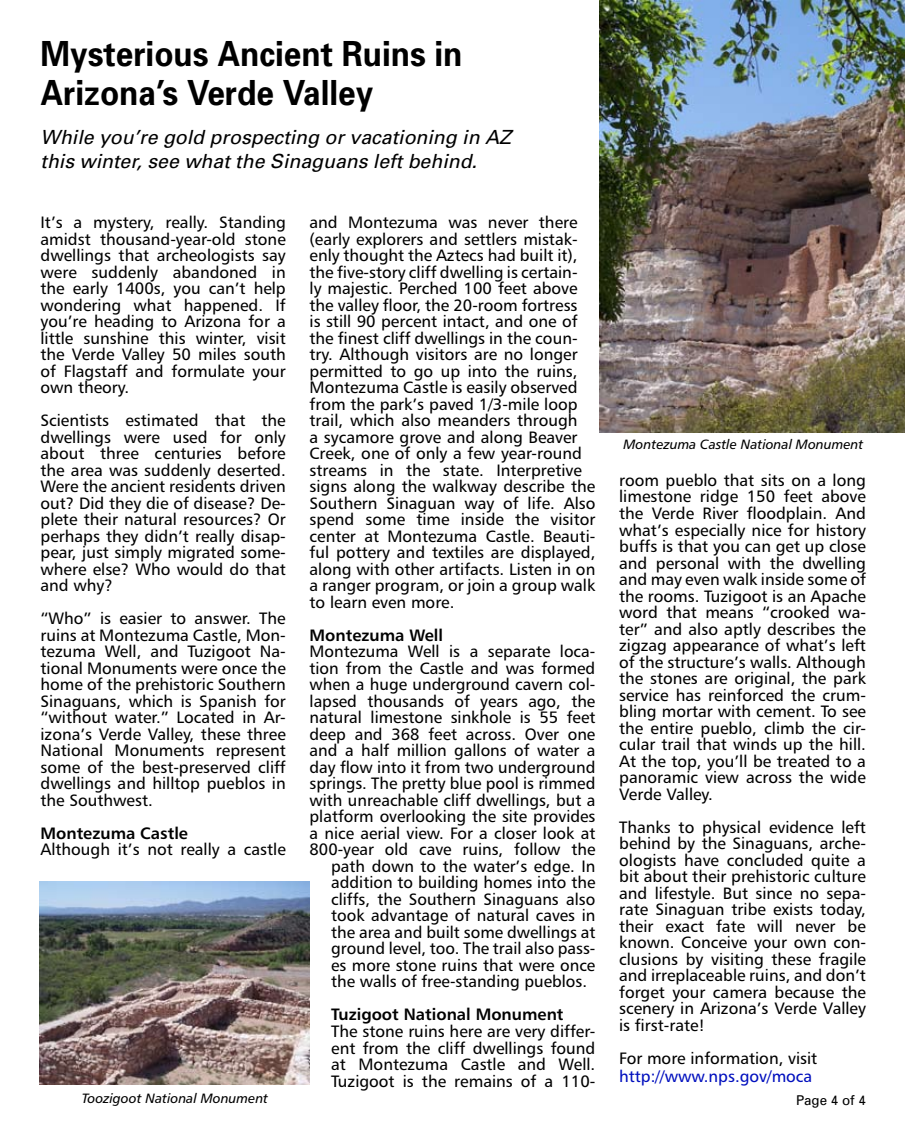
<style>
.page{position:relative;width:905px;height:1148px;background:#fff}
.page>*{position:absolute;margin:0;border:0;box-sizing:border-box;transform-origin:0 0}
.t1{font:700 34.65px/39px "Univers";color:#000;scale:.91 1}
.t2{font:italic 19.5px/24px "Univers";color:#000}
.t3{font:16.5px/16.5px "Humanist 777 BT Roman B";color:#000;text-align:justify}
.t4{font:16.5px "Humanist 777 BT Bold B";color:#000}
.t5{font:16.5px "Humanist 777 BT Roman B";color:#000fbe}
.t6{font:13.5px "Humanist 777 BT Italic B";color:#000}
.t7{font:13.5px "Univers";color:#000}
</style>
<div class="page">
<img style="left:39px;top:882px;width:270px;height:202px">
<img style="left:599px;top:0;width:305px;height:432px">
<h1 class="t1" style="left:40px;top:33px;width:465px">Mysterious Ancient Ruins in<br>Arizona’s Verde Valley</h1>
<p class="t2" style="left:40px;top:125px;width:472px">While you’re gold prospecting or vacationing in AZ this winter, see what the Sinaguans left behind.</p>
<p class="t3" style="left:40px;top:214px;width:247px">It’s a mystery, really. Standing amidst thousand-year-old stone dwellings that archeologists say were suddenly abandoned in the early 1400s, you can’t help wondering what happened. If you’re heading to Arizona for a little sunshine this winter, visit the Verde Valley 50 miles south of Flagstaff and formulate your own theory.</p>
<p class="t3" style="left:40px;top:412px;width:247px">Scientists estimated that the dwellings were used for only about three centuries before the area was suddenly deserted.<br>Were the ancient residents driven out? Did they die of disease? De&shy;plete their natural resources? Or perhaps they didn’t really disap&shy;pear, just simply migrated some&shy;where else? Who would do that and why?</p>
<p class="t3" style="left:40px;top:610px;width:247px">“Who” is easier to answer. The ruins at Montezuma Castle, Mon&shy;tezuma Well, and Tuzigoot Na&shy;tional Monuments were once the home of the prehistoric Southern Sinaguans, which is Spanish for “without water.” Located in Ar&shy;izona’s Verde Valley, these three National Monuments represent some of the best-preserved cliff dwellings and hilltop pueblos in the Southwest.</p>
<p class="t4" style="left:40px;top:822px;width:149px">Montezuma Castle</p>
<p class="t3" style="left:40px;top:841px;width:247px">Although it’s not really a castle</p>
<p class="t6" style="left:82px;top:1090px;width:188px">Toozigoot National Monument</p>
<p class="t3" style="left:309px;top:214px;width:287px;text-align:left">and Montezuma was never there (early explorers and settlers mistak&shy;enly thought the Aztecs had built it), the five-story cliff dwelling is certain-<br>ly majestic. Perched 100 feet above the valley floor, the 20-room fortress<br>is still 90 percent intact, and one of the finest cliff dwellings in the coun&shy;try. Although visitors are no longer permitted to go up into the ruins, Montezuma Castle is easily observed from the park’s paved 1/3-mile loop trail, which also meanders through<br>a sycamore grove and along Beaver Creek, one of only a few year-round streams in the state. Interpretive signs along the walkway describe the Southern Sinaguan way of life. Also spend some time inside the visitor center at Montezuma Castle. Beauti&shy;ful pottery and textiles are displayed, along with other artifacts. Listen in on a ranger program, or join a group walk to learn even more.</p>
<p class="t4" style="left:309px;top:624px;width:135px">Montezuma Well</p>
<p class="t3" style="left:309px;top:643px;width:287px">Montezuma Well is a separate loca-</p>
<p class="t3" style="left:309px;top:659px;width:287px">tion from the Castle and was formed</p>
<p class="t3" style="left:309px;top:676px;width:287px">when a huge underground cavern col-</p>
<p class="t3" style="left:309px;top:692px;width:287px">lapsed thousands of years ago, the</p>
<p class="t3" style="left:309px;top:709px;width:287px">natural limestone sinkhole is 55 feet</p>
<p class="t3" style="left:309px;top:725px;width:287px">deep and 368 feet across. Over one</p>
<p class="t3" style="left:309px;top:742px;width:287px">and a half million gallons of water a</p>
<p class="t3" style="left:309px;top:758px;width:287px">day flow into it from two underground</p>
<p class="t3" style="left:309px;top:775px;width:287px">springs. The pretty blue pool is rimmed</p>
<p class="t3" style="left:309px;top:791px;width:287px">with unreachable cliff dwellings, but a</p>
<p class="t3" style="left:309px;top:808px;width:287px">platform overlooking the site provides</p>
<p class="t3" style="left:309px;top:824px;width:287px">a nice aerial view. For a closer look at</p>
<p class="t3" style="left:309px;top:841px;width:287px">800-year old cave ruins, follow the</p>
<p class="t3" style="left:331px;top:857px;width:266px">path down to the water’s edge. In</p>
<p class="t3" style="left:331px;top:874px;width:266px">addition to building homes into the</p>
<p class="t3" style="left:331px;top:890px;width:266px">cliffs, the Southern Sinaguans also</p>
<p class="t3" style="left:331px;top:907px;width:266px">took advantage of natural caves in</p>
<p class="t3" style="left:331px;top:923px;width:266px">the area and built some dwellings at</p>
<p class="t3" style="left:331px;top:940px;width:266px">ground level, too. The trail also pass-</p>
<p class="t3" style="left:331px;top:956px;width:266px">es more stone ruins that were once</p>
<p class="t3" style="left:331px;top:973px;width:257px">the walls of free-standing pueblos.</p>
<p class="t4" style="left:331px;top:1004px;width:234px">Tuzigoot National Monument</p>
<p class="t3" style="left:331px;top:1022px;width:266px">The stone ruins here are very differ&shy;ent from the cliff dwellings found at Montezuma Castle and Well.<br>Tuzigoot is the remains of a 110-</p>
<p class="t6" style="left:623px;top:436px;width:241px">Montezuma Castle National Monument</p>
<p class="t3" style="left:619px;top:471px;width:248px">room pueblo that sits on a long limestone ridge 150 feet above the Verde River floodplain. And what’s especially nice for history buffs is that you can get up close and personal with the dwelling and may even walk inside some of the rooms. Tuzigoot is an Apache word that means “crooked wa&shy;ter” and also aptly describes the zigzag appearance of what’s left of the structure’s walls. Although the stones are original, the park service has reinforced the crum&shy;bling mortar with cement. To see the entire pueblo, climb the cir&shy;cular trail that winds up the hill.<br>At the top, you’ll be treated to a panoramic view across the wide Verde Valley.</p>
<p class="t3" style="left:619px;top:818px;width:248px">Thanks to physical evidence left behind by the Sinaguans, arche&shy;ologists have concluded quite a bit about their prehistoric culture and lifestyle. But since no sepa&shy;rate Sinaguan tribe exists today, their exact fate will never be known. Conceive your own con&shy;clusions by visiting these fragile and irreplaceable ruins, and don’t forget your camera because the scenery in Arizona’s Verde Valley is first-rate!</p>
<p class="t3" style="left:619px;top:1049px;width:199px">For more information, visit</p>
<p class="t5" style="left:619px;top:1065px;width:195px">http://www.nps.gov/moca</p>
<p class="t7" style="left:796px;top:1091px;width:71px">Page 4 of 4</p>
</div>
